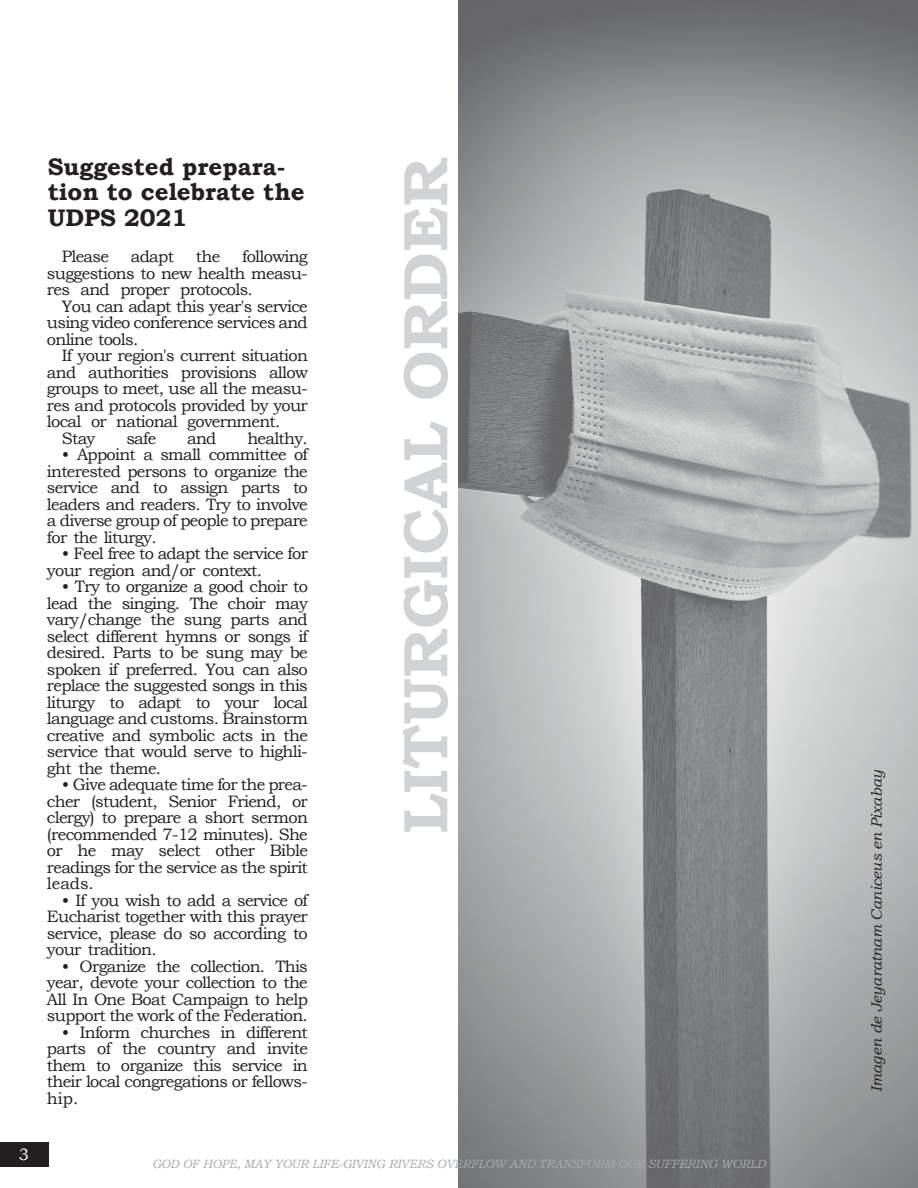
<style>
.page{position:relative;width:918px;height:1188px;background:#fff}
.page>*{position:absolute;margin:0;border:0;box-sizing:border-box;transform-origin:0 0}
.t1{font:700 24px/25.5px "Bookman Old Style";color:#231f20}
.t2{font:16.5px/16.5px "Bookman Old Style";letter-spacing:-.04em;color:#231f20;text-align:justify}
.t3{font:16.5px "Bookman Old Style";color:#fff}
.t4{font:italic 15px "Bookman Old Style";color:#231f20}
.t5{font:italic 12px "Bookman Old Style";color:#a8a9ad}
</style>
<div class="page">
<img style="left:459px;top:0;width:459px;height:1188px">
<div style="left:0;top:1142px;width:48px;height:24px;background:#231f20"></div>
<svg style="left:403px;top:422px;width:45px;height:410px"></svg>
<svg style="left:404px;top:158px;width:44px;height:241px"></svg>
<p class="t3" style="left:19px;top:1143px;width:12px">3</p>
<h1 class="t1" style="left:48px;top:154px;width:258px">Suggested prepara&shy;tion to celebrate the<br>UDPS 2021</h1>
<p class="t2" style="left:62px;top:248px;width:49px">Please</p>
<p class="t2" style="left:131px;top:248px;width:45px">adapt</p>
<p class="t2" style="left:196px;top:248px;width:26px">the</p>
<p class="t2" style="left:47px;top:248px;width:262px;text-indent:195px">following suggestions to new health measu&shy;res and proper protocols.</p>
<p class="t2" style="left:47px;top:298px;width:262px;text-indent:15px">You can adapt this year's service using video conference services and online tools.</p>
<p class="t2" style="left:62px;top:347px;width:247px">If your region's current situation</p>
<p class="t2" style="left:47px;top:364px;width:262px">and authorities provisions allow</p>
<p class="t2" style="left:47px;top:380px;width:262px">groups to meet, use all the measu-</p>
<p class="t2" style="left:47px;top:397px;width:262px">res and protocols provided by your</p>
<p class="t2" style="left:47px;top:413px;width:235px">local or national government.</p>
<p class="t2" style="left:62px;top:430px;width:35px">Stay</p>
<p class="t2" style="left:126px;top:430px;width:31px">safe</p>
<p class="t2" style="left:187px;top:430px;width:31px">and</p>
<p class="t2" style="left:247px;top:430px;width:62px">healthy.</p>
<p class="t2" style="left:47px;top:446px;width:262px;text-indent:15px">• Appoint a small committee of interested persons to organize the service and to assign parts to leaders and readers. Try to involve a diverse group of people to prepare for the liturgy.</p>
<p class="t2" style="left:47px;top:545px;width:262px;text-indent:15px">• Feel free to adapt the service for your region and/or context.</p>
<p class="t2" style="left:47px;top:578px;width:262px;text-indent:15px">• Try to organize a good choir to lead the singing. The choir may vary/change the sung parts and select different hymns or songs if desired. Parts to be sung may be spoken if preferred. You can also replace the suggested songs in this liturgy to adapt to your local language and customs. Brainstorm creative and symbolic acts in the service that would serve to highli&shy;ght the theme.</p>
<p class="t2" style="left:47px;top:776px;width:262px;text-indent:15px">• Give adequate time for the prea&shy;cher (student, Senior Friend, or clergy) to prepare a short sermon (recommended 7-12 minutes). She or he may select other Bible readings for the service as the spirit leads.</p>
<p class="t2" style="left:47px;top:892px;width:262px;text-indent:15px">• If you wish to add a service of Eucharist together with this prayer service, please do so according to your tradition.</p>
<p class="t2" style="left:47px;top:958px;width:262px;text-indent:15px">• Organize the collection. This year, devote your collection to the All In One Boat Campaign to help support the work of the Federation.</p>
<p class="t2" style="left:47px;top:1024px;width:262px;text-indent:15px">• Inform churches in different parts of the country and invite them to organize this service in their local congregations or fellows&shy;hip.</p>
<p class="t5" style="left:152px;top:1156px;width:615px">GOD OF HOPE, MAY YOUR LIFE-GIVING RIVERS OVERFLOW AND TRANSFORM OUR SUFFERING WORLD</p>
<p class="t4" style="left:867px;top:1092px;width:324px;rotate:-90deg">Imagen de Jeyaratnam Caniceus en Pixabay</p>
</div>
